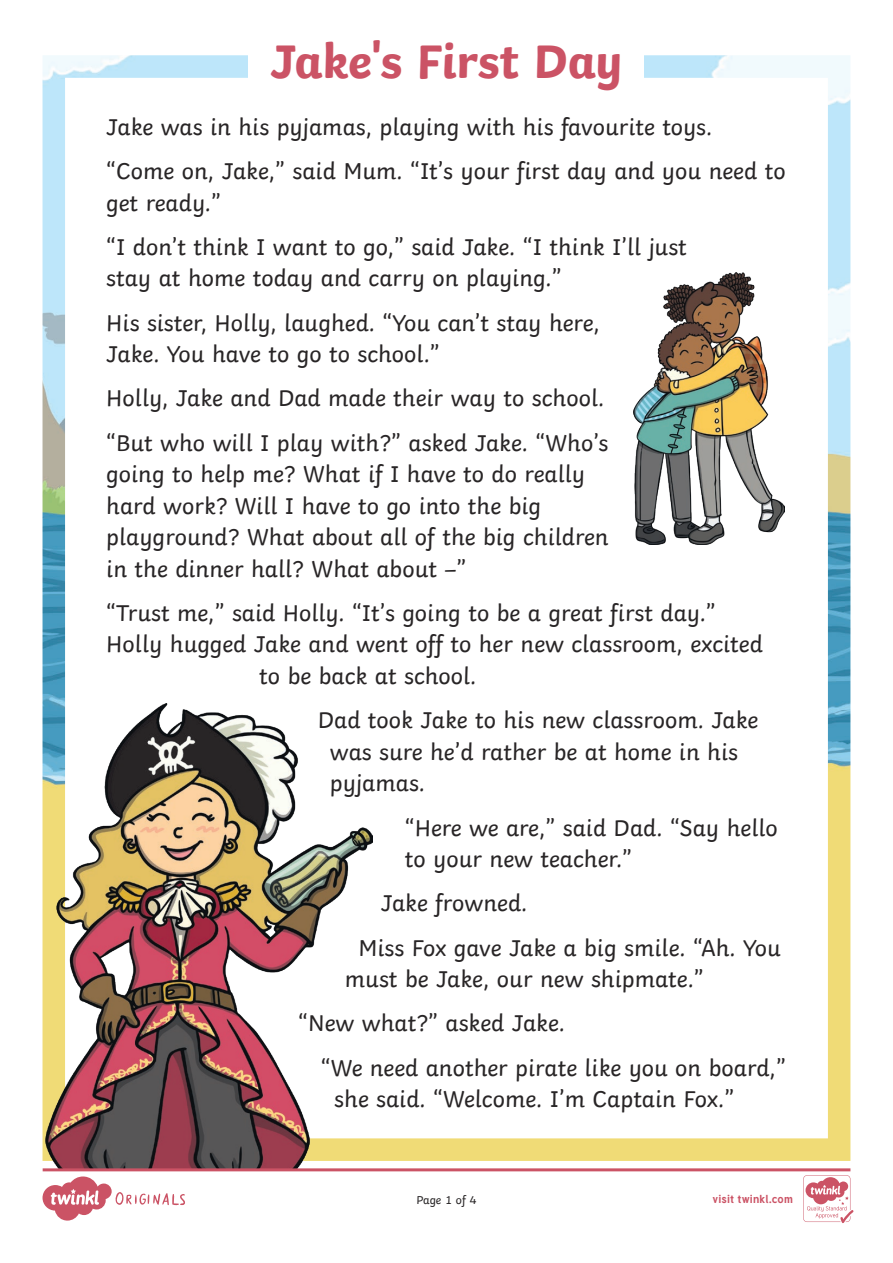
<style>
.page{position:relative;width:893px;height:1263px;background:#fff}
.page>*{position:absolute;margin:0;border:0;box-sizing:border-box;transform-origin:0 0}
.Heading_1{font:700 49.5px "Twinkl";letter-spacing:-.01em;color:#cb5365}
.KS1_Body_Copy{font:24px/31.5px "Twinkl";color:#282526}
.Page_Numbers{font:12px "Twinkl";letter-spacing:-.005em;color:#282526}
.t1{font:700 11.4px "Tuffy";letter-spacing:.015em;color:#cb5365}
</style>
<div class="page">
<img style="left:43px;top:55px;width:807px;height:1106px">
<div style="left:249px;top:24px;width:395px;height:75px;background:#fff"></div>
<img style="left:633px;top:272px;width:151px;height:272px">
<img style="left:46px;top:704px;width:326px;height:464px">
<svg style="left:43px;top:1168px;width:810px;height:55px"></svg>
<p class="Heading_1" style="left:270px;top:20px;width:354px">Jake's First Day</p>
<p class="KS1_Body_Copy" style="left:106px;top:109px;width:608px">Jake was in his pyjamas, playing with his favourite toys.</p>
<p class="KS1_Body_Copy" style="left:106px;top:153px;width:681px">“Come on, Jake,” said Mum. “It’s your first day and you need to get ready.”</p>
<p class="KS1_Body_Copy" style="left:106px;top:229px;width:582px">“I don’t think I want to go,” said Jake. “I think I’ll just stay at home today and carry on playing.”</p>
<p class="KS1_Body_Copy" style="left:106px;top:305px;width:495px">His sister, Holly, laughed. “You can’t stay here,<br>Jake. You have to go to school.”</p>
<p class="KS1_Body_Copy" style="left:106px;top:380px;width:499px">Holly, Jake and Dad made their way to school.</p>
<p class="KS1_Body_Copy" style="left:106px;top:425px;width:504px">“But who will I play with?” asked Jake. “Who’s going to help me? What if I have to do really hard work? Will I have to go into the big playground? What about all of the big children in the dinner hall? What about –”</p>
<p class="KS1_Body_Copy" style="left:106px;top:595px;width:611px">“Trust me,” said Holly. “It’s going to be a great first day.”</p>
<p class="KS1_Body_Copy" style="left:106px;top:626px;width:658px">Holly hugged Jake and went off to her new classroom, excited</p>
<p class="KS1_Body_Copy" style="left:259px;top:658px;width:219px">to be back at school.</p>
<p class="KS1_Body_Copy" style="left:330px;top:702px;width:430px;text-indent:-12px">Dad took Jake to his new classroom. Jake was sure he’d rather be at home in his pyjamas.</p>
<p class="KS1_Body_Copy" style="left:405px;top:809px;width:375px">“Here we are,” said Dad. “Say hello to your new teacher.”</p>
<p class="KS1_Body_Copy" style="left:381px;top:885px;width:148px">Jake frowned.</p>
<p class="KS1_Body_Copy" style="left:345px;top:929px;width:438px;text-indent:14px">Miss Fox gave Jake a big smile. “Ah. You must be Jake, our new shipmate.”</p>
<p class="KS1_Body_Copy" style="left:298px;top:1005px;width:268px">“New what?” asked Jake.</p>
<p class="KS1_Body_Copy" style="left:334px;top:1049px;width:453px;text-indent:-14px">“We need another pirate like you on board,” she said. “Welcome. I’m Captain Fox.”</p>
<p class="Page_Numbers" style="left:416px;top:1191px;width:62px">Page 1 of 4</p>
<p class="t1" style="left:712px;top:1190px;width:82px">visit twinkl.com</p>
</div>
